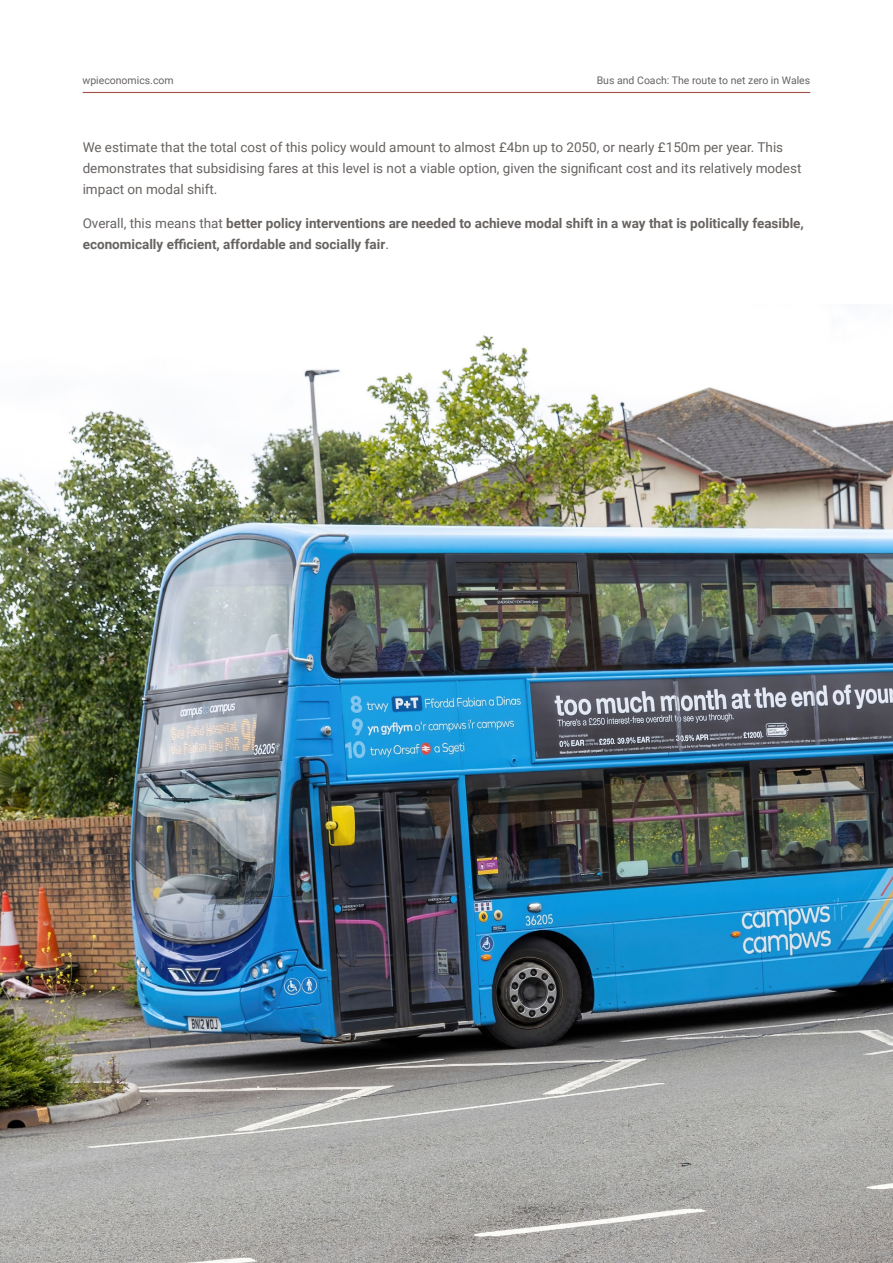
<style>
.page{position:relative;width:893px;height:1263px;background:#fff}
.page>*{position:absolute;margin:0;border:0;box-sizing:border-box;transform-origin:0 0}
._9_Body_Text_Left{font:13.5px/21px "Roboto";color:#676361}
._9_Body_Text_Left-2{font:700 13.5px/21px "Roboto";color:#676361}
.t1{font:10.5px "Roboto";color:#676361}
.s1{font-weight:400}
</style>
<div class="page">
<hr style="left:83px;top:92px;width:727px;height:1px;background:#a25249">
<hr style="left:892px;top:123px;width:1px;height:67px;background:#b37166">
<img style="left:0;top:304px;width:893px;height:959px">
<p class="t1" style="left:82px;top:72px;width:93px">wpieconomics.com</p>
<p class="t1" style="left:597px;top:72px;width:215px">Bus and Coach: The route to net zero in Wales</p>
<p class="_9_Body_Text_Left" style="left:83px;top:136px;width:720px">We estimate that the total cost of this policy would amount to almost £4bn up to 2050, or nearly £150m per year. This demonstrates that subsidising fares at this level is not a viable option, given the significant cost and its relatively modest impact on modal shift.</p>
<p class="_9_Body_Text_Left-2" style="left:83px;top:212px;width:723px"><span class="s1">Overall, this means that</span> better policy interventions are needed to achieve modal shift in a way that is politically feasible, economically efficient, affordable and socially fair<span class="s1">.</span></p>
</div>
